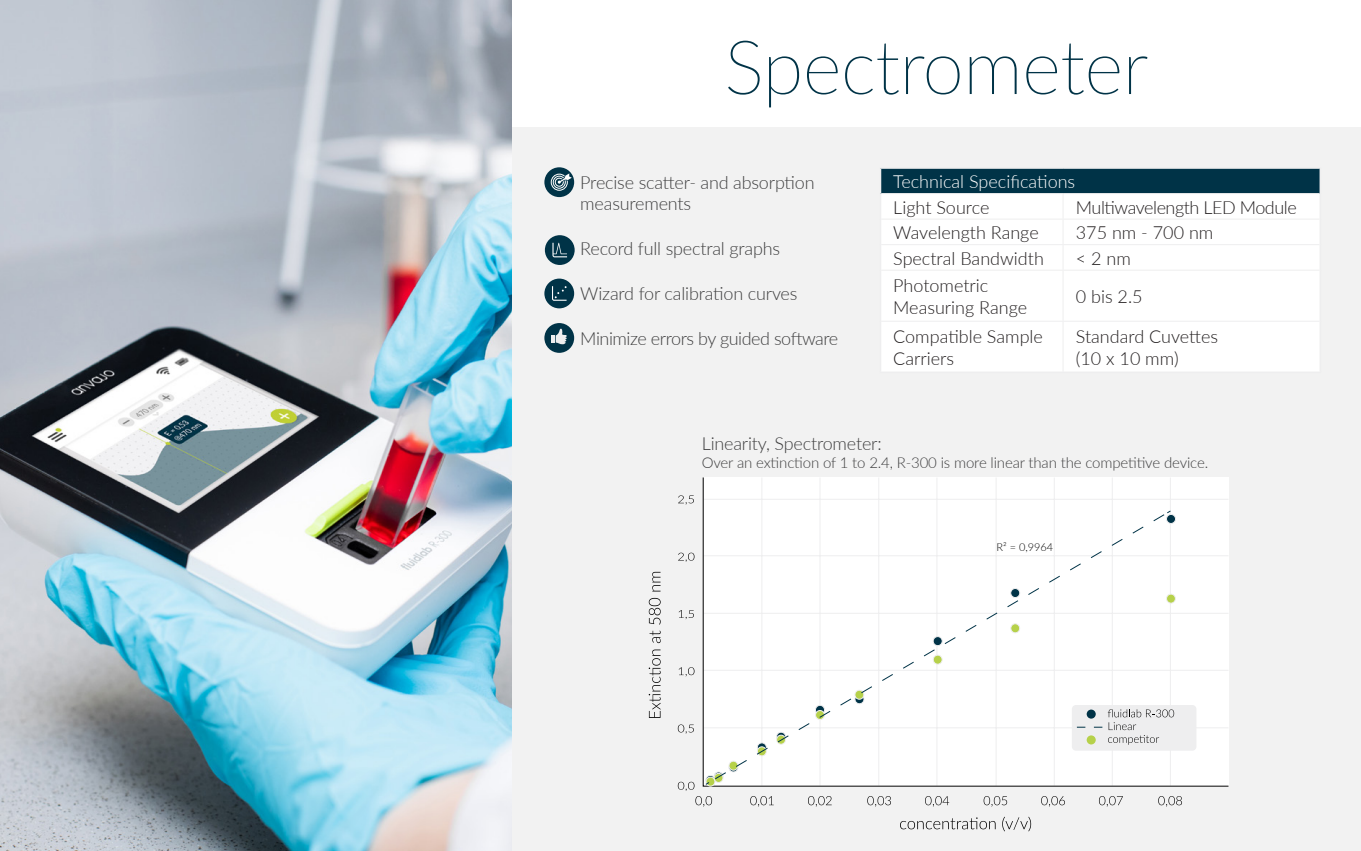
<style>
.page{position:relative;width:1361px;height:851px;background:#fff}
.page>*{position:absolute;margin:0;border:0;box-sizing:border-box;transform-origin:0 0}
.t1{font:100 75px "Lato";letter-spacing:-.01em;color:#003347}
.t2{font:300 18px/21.6px "Lato";letter-spacing:-.01em;color:#3e3e3f}
.t3{font:300 18px/21.6px "Lato";color:#231f20}
.t4{font:300 18px "Lato";letter-spacing:-.025em;color:#231f20}
.t5{font:300 18px "Lato";color:#fff}
.t6{font:300 15px "Lato";letter-spacing:-.01em;color:#3e3e3f}
.t7{font:300 10.95px "Lato";color:#000}
</style>
<div class="page">
<div style="left:0;top:128px;width:1361px;height:722px;background:#f2f2f2"></div>
<img style="left:0;top:0;width:511px;height:850px">
<div style="left:544px;top:323px;width:30px;height:30px;background:#003347;border-radius:50%"></div>
<svg style="left:552px;top:328px;width:15px;height:16px"></svg>
<div style="left:544px;top:278px;width:30px;height:30px;background:#003347;border-radius:50%"></div>
<svg style="left:552px;top:286px;width:15px;height:15px"></svg>
<div style="left:545px;top:235px;width:30px;height:30px;background:#003347;border-radius:50%"></div>
<svg style="left:552px;top:243px;width:15px;height:14px"></svg>
<div style="left:544px;top:167px;width:30px;height:30px;background:#003347;border-radius:50%"></div>
<svg style="left:551px;top:173px;width:21px;height:18px"></svg>
<div style="left:880px;top:168px;width:440px;height:25px;background:#003347"></div>
<div style="left:882px;top:194px;width:437px;height:177px;background:#fff"></div>
<hr style="left:880px;top:167px;width:183px;height:2px;background:#eeeeef">
<hr style="left:1063px;top:167px;width:258px;height:2px;background:#eeeeef">
<hr style="left:1319px;top:169px;width:2px;height:24px;background:#eeeeef">
<hr style="left:881px;top:193px;width:182px;height:1px;background:#eeeeef">
<hr style="left:1063px;top:193px;width:256px;height:1px;background:#eeeeef">
<hr style="left:881px;top:218px;width:182px;height:1px;background:#eeeeef">
<hr style="left:1063px;top:218px;width:256px;height:1px;background:#eeeeef">
<hr style="left:881px;top:244px;width:182px;height:1px;background:#eeeeef">
<hr style="left:1063px;top:244px;width:256px;height:1px;background:#eeeeef">
<svg style="left:1062px;top:194px;width:1px;height:75px"></svg>
<hr style="left:881px;top:269px;width:182px;height:1px;background:#eeeeef">
<hr style="left:1063px;top:269px;width:256px;height:1px;background:#eeeeef">
<hr style="left:1062px;top:270px;width:1px;height:51px;background:#eeeeef">
<hr style="left:881px;top:321px;width:182px;height:1px;background:#eeeeef">
<hr style="left:1063px;top:321px;width:256px;height:1px;background:#eeeeef">
<hr style="left:1062px;top:322px;width:1px;height:49px;background:#eeeeef">
<hr style="left:1319px;top:193px;width:2px;height:26px;background:#eeeeef">
<hr style="left:1319px;top:219px;width:2px;height:25px;background:#eeeeef">
<svg style="left:880px;top:169px;width:1px;height:25px"></svg>
<hr style="left:1319px;top:244px;width:2px;height:26px;background:#eeeeef">
<hr style="left:880px;top:270px;width:1px;height:51px;background:#eeeeef">
<hr style="left:1319px;top:270px;width:2px;height:51px;background:#eeeeef">
<hr style="left:880px;top:321px;width:1px;height:50px;background:#eeeeef">
<hr style="left:1319px;top:321px;width:2px;height:50px;background:#eeeeef">
<hr style="left:880px;top:371px;width:183px;height:2px;background:#eeeeef">
<hr style="left:1063px;top:371px;width:258px;height:2px;background:#eeeeef">
<svg style="left:900px;top:817px;width:95px;height:12px"></svg>
<svg style="left:1002px;top:816px;width:29px;height:15px"></svg>
<svg style="left:649px;top:649px;width:11px;height:68px"></svg>
<svg style="left:649px;top:630px;width:11px;height:13px"></svg>
<svg style="left:649px;top:597px;width:11px;height:27px"></svg>
<svg style="left:652px;top:571px;width:8px;height:20px"></svg>
<svg style="left:702px;top:477px;width:527px;height:310px"></svg>
<div style="left:1072px;top:705px;width:124px;height:45px;background:#eeeeef;border-radius:4px"></div>
<div style="left:705px;top:774px;width:10px;height:10px;border:1px solid #eeeeef;border-radius:50%"></div>
<div style="left:713px;top:771px;width:10px;height:10px;border:1px solid #eeeeef;border-radius:50%"></div>
<div style="left:1166px;top:514px;width:9px;height:9px;background:#003347;border-radius:50%"></div>
<div style="left:1166px;top:514px;width:10px;height:10px;border:1px solid #eeeeef;border-radius:50%"></div>
<div style="left:706px;top:777px;width:9px;height:9px;background:#b6d14a;border-radius:50%"></div>
<div style="left:705px;top:776px;width:10px;height:10px;border:1px solid #eeeeef;border-radius:50%"></div>
<div style="left:714px;top:773px;width:9px;height:9px;background:#dbe4b9;border-radius:50%"></div>
<div style="left:713px;top:772px;width:10px;height:10px;border:1px solid #eeeeef;border-radius:50%"></div>
<div style="left:1166px;top:594px;width:9px;height:9px;background:#b6d14a;border-radius:50%"></div>
<div style="left:1166px;top:593px;width:10px;height:10px;border:1px solid #eeeeef;border-radius:50%"></div>
<svg style="left:704px;top:781px;width:6px;height:4px"></svg>
<div style="left:714px;top:513px;width:451px;height:267px;background:#fff"></div>
<svg style="left:1166px;top:509px;width:5px;height:5px"></svg>
<svg style="left:695px;top:796px;width:17px;height:10px"></svg>
<svg style="left:750px;top:796px;width:24px;height:10px"></svg>
<svg style="left:808px;top:796px;width:23px;height:10px"></svg>
<svg style="left:867px;top:796px;width:24px;height:10px"></svg>
<svg style="left:925px;top:796px;width:24px;height:10px"></svg>
<svg style="left:983px;top:796px;width:24px;height:10px"></svg>
<svg style="left:1041px;top:796px;width:24px;height:10px"></svg>
<svg style="left:1099px;top:796px;width:24px;height:10px"></svg>
<svg style="left:1158px;top:796px;width:24px;height:10px"></svg>
<svg style="left:678px;top:781px;width:16px;height:9px"></svg>
<svg style="left:678px;top:724px;width:16px;height:9px"></svg>
<svg style="left:678px;top:667px;width:16px;height:9px"></svg>
<svg style="left:678px;top:610px;width:16px;height:9px"></svg>
<svg style="left:678px;top:552px;width:16px;height:10px"></svg>
<svg style="left:678px;top:495px;width:16px;height:9px"></svg>
<svg style="left:1077px;top:709px;width:97px;height:35px"></svg>
<p class="t1" style="left:724px;top:16px;width:426px">Spectrometer</p>
<p class="t2" style="left:580px;top:171px;width:236px">Precise scatter- and absorption measurements</p>
<p class="t2" style="left:580px;top:237px;width:201px">Record full spectral graphs</p>
<p class="t2" style="left:580px;top:282px;width:219px">Wizard for calibration curves</p>
<p class="t2" style="left:580px;top:327px;width:259px">Minimize errors by guided software</p>
<p class="t5" style="left:893px;top:169px;width:183px">Technical Specifications</p>
<p class="t3" style="left:893px;top:196px;width:98px">Light Source</p>
<p class="t4" style="left:1076px;top:194px;width:222px">Multiwavelength LED Module</p>
<p class="t3" style="left:893px;top:221px;width:147px">Wavelength Range</p>
<p class="t3" style="left:1076px;top:221px;width:139px">375 nm - 700 nm</p>
<p class="t3" style="left:893px;top:247px;width:152px">Spectral Bandwidth</p>
<p class="t3" style="left:1076px;top:247px;width:57px">&lt; 2 nm</p>
<p class="t3" style="left:893px;top:274px;width:135px">Photometric<br>Measuring Range</p>
<p class="t3" style="left:1076px;top:285px;width:68px">0 bis 2.5</p>
<p class="t3" style="left:893px;top:325px;width:151px">Compatible Sample<br>Carriers</p>
<p class="t3" style="left:1076px;top:325px;width:144px">Standard Cuvettes (10 x 10 mm)</p>
<p class="t2" style="left:702px;top:432px;width:181px">Linearity, Spectrometer:</p>
<p class="t6" style="left:702px;top:452px;width:508px">Over an extinction of 1 to 2.4, R-300 is more linear than the competitive device.</p>
<p class="t7" style="left:996px;top:539px;width:58px">R² = 0,9964</p>
</div>
